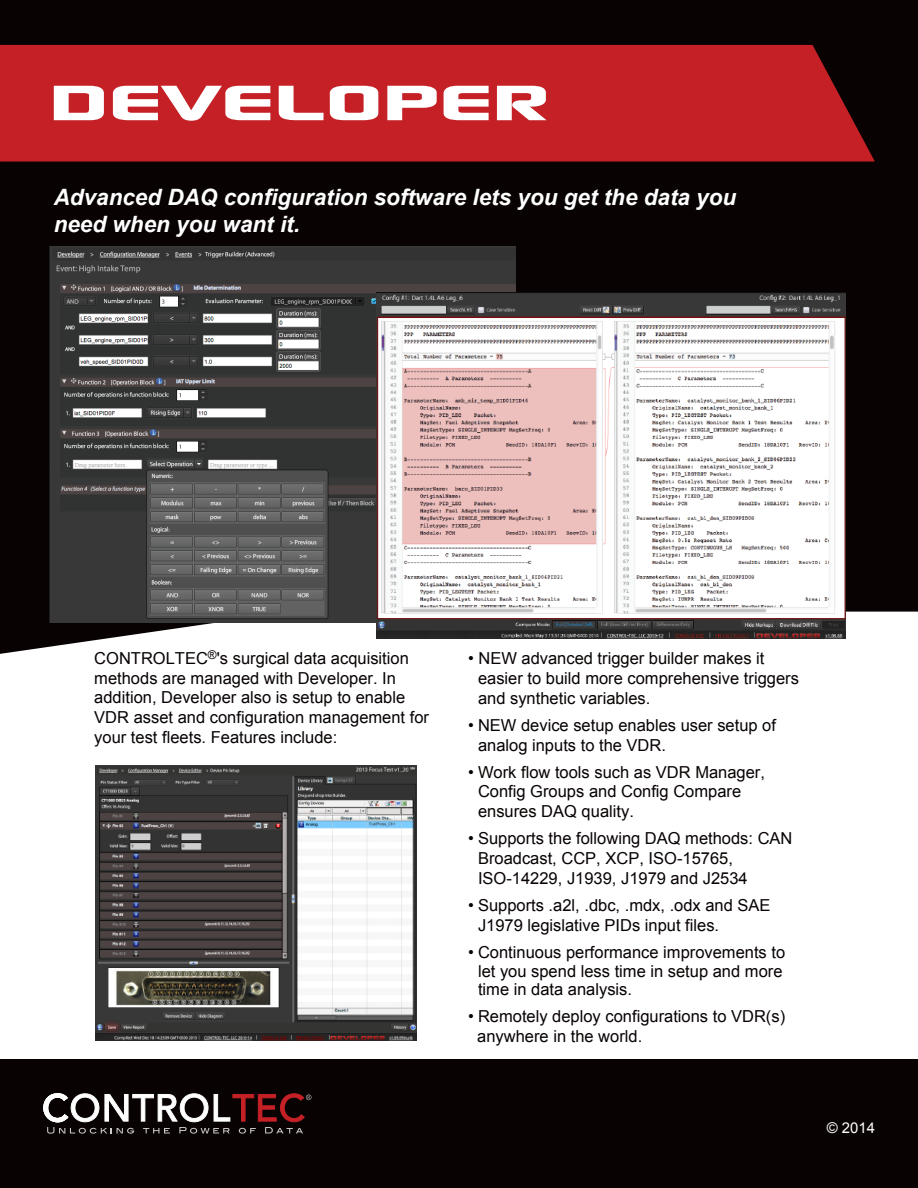
<style>
.page{position:relative;width:918px;height:1188px;background:#fff}
.page>*{position:absolute;margin:0;border:0;box-sizing:border-box;transform-origin:0 0}
.t1{font:italic 700 22.5px/27px "Arial";color:#fff}
.t2{font:16.5px/19.8px "Arial";color:#080302}
.t3{font:14.85px "Arial";color:#fff}
</style>
<div class="page">
<div style="left:0;top:1060px;width:918px;height:128px;background:#080302"></div>
<svg style="left:43px;top:1093px;width:268px;height:41px"></svg>
<div style="left:0;top:0;width:918px;height:535px;background:#080302"></div>
<svg style="left:0;top:498px;width:918px;height:156px"></svg>
<img style="left:50px;top:246px;width:465px;height:376px">
<img style="left:95px;top:766px;width:322px;height:274px">
<img style="left:377px;top:293px;width:468px;height:345px">
<div style="left:0;top:45px;width:875px;height:117px;background:#c42025"></div>
<svg style="left:54px;top:86px;width:50px;height:34px;background:#efc6c7"></svg>
<svg style="left:113px;top:86px;width:157px;height:35px;background:#e6a2a4"></svg>
<svg style="left:279px;top:86px;width:45px;height:34px;background:#de8588"></svg>
<svg style="left:330px;top:86px;width:48px;height:34px;background:#efc4c6"></svg>
<svg style="left:387px;top:86px;width:50px;height:34px;background:#e9aeb0"></svg>
<svg style="left:444px;top:86px;width:45px;height:34px;background:#efc3c5"></svg>
<svg style="left:497px;top:86px;width:50px;height:34px;background:#efc5c6"></svg>
<h1 class="t1" style="left:54px;top:185px;width:684px">Advanced DAQ configuration software lets you get the data you need when you want it.</h1>
<p class="t2" style="left:94px;top:648px;width:336px">CONTROLTEC<sup>®</sup>'s surgical data acquisition methods are managed with Developer. In addition, Developer also is setup to enable VDR asset and configuration management for your test fleets. Features include:</p>
<p class="t2" style="left:478px;top:649px;width:322px;text-indent:-10px">• NEW advanced trigger builder makes it easier to build more comprehensive triggers and synthetic variables.</p>
<p class="t2" style="left:478px;top:715px;width:300px;text-indent:-10px">• NEW device setup enables user setup of analog inputs to the VDR.</p>
<p class="t2" style="left:478px;top:762px;width:289px;text-indent:-10px">• Work flow tools such as VDR Manager,<br>Config Groups and Config Compare ensures DAQ quality.</p>
<p class="t2" style="left:478px;top:829px;width:316px;text-indent:-10px">• Supports the following DAQ methods: CAN<br>Broadcast, CCP, XCP, ISO-15765,<br>ISO-14229, J1939, J1979 and J2534</p>
<p class="t2" style="left:478px;top:895px;width:294px;text-indent:-10px">• Supports .a2l, .dbc, .mdx, .odx and SAE<br>J1979 legislative PIDs input files.</p>
<p class="t2" style="left:468px;top:942px;width:319px;text-align:center">• Continuous performance improvements to let you spend less time in setup and more</p>
<p class="t2" style="left:478px;top:980px;width:156px">time in data analysis.</p>
<p class="t2" style="left:477px;top:1007px;width:309px;text-indent:-9px">• Remotely deploy configurations to VDR(s) anywhere in the world.</p>
<p class="t3" style="left:827px;top:1119px;width:50px">© 2014</p>
</div>
